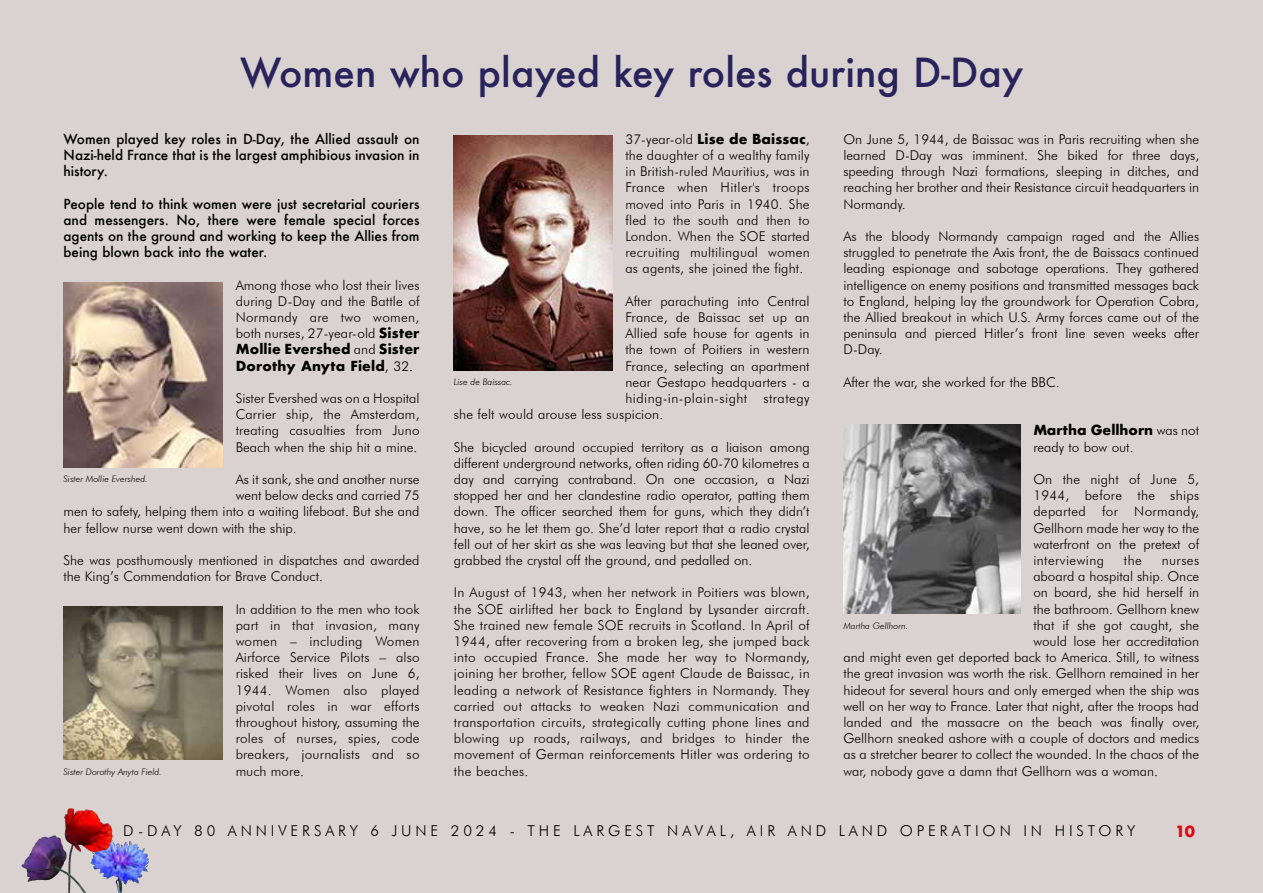
<style>
.page{position:relative;width:1263px;height:893px;background:#d9d2d0}
.page>*{position:absolute;margin:0;border:0;box-sizing:border-box;transform-origin:0 0}
.t1{font:500 39px "Futura";color:#29235c}
.t2{font:300 15px "Futura BT";letter-spacing:.26em;color:#000}
.t3{font:700 15px "Futura";color:#e30613}
.t4{font:300 13.5px/16.2px "Futura BT";color:#000;text-align:justify}
.t5{font:500 13.5px/16.2px "Futura";color:#000;text-align:justify}
.t6{font:700 13.5px/16.2px "Futura";letter-spacing:.01em;color:#000}
.t7{font:300 13.5px "Futura BT";letter-spacing:.035em;color:#000}
.t8{font:italic 300 9px "Futura BT";color:#000}
.s1{font-family:"Futura";font-weight:700}
.s2{font-family:"Futura BT";font-weight:300}
</style>
<div class="page">
<svg style="left:99px;top:840px;width:12px;height:5px"></svg>
<img style="left:64px;top:808px;width:8px;height:27px">
<img style="left:22px;top:835px;width:64px;height:58px">
<img style="left:64px;top:282px;width:159px;height:186px">
<img style="left:64px;top:606px;width:159px;height:153px">
<img style="left:454px;top:135px;width:159px;height:236px">
<img style="left:843px;top:424px;width:177px;height:190px">
<h1 class="t1" style="left:240px;top:46px;width:784px">Women who played key roles during D-Day</h1>
<p class="t5" style="left:64px;top:130px;width:358px">Women played key roles in D-Day, the Allied assault on Nazi-held France that is the largest amphibious invasion in history.</p>
<p class="t5" style="left:64px;top:195px;width:358px">People tend to think women were just secretarial couriers and messengers. No, there were female special forces agents on the ground and working to keep the Allies from being blown back into the water.</p>
<p class="t4" style="left:236px;top:277px;width:185px">Among those who lost their lives during D-Day and the Battle of Normandy are two women, both nurses, 27-year-old <span class="s1">Sister</span></p>
<p class="t6" style="left:236px;top:341px;width:185px">Mollie Evershed <span class="s2">and</span> Sister<br>Dorothy Anyta Field<span class="s2">, 32.</span></p>
<p class="t4" style="left:236px;top:390px;width:185px">Sister Evershed was on a Hospital Carrier ship, the Amsterdam, treating casualties from Juno Beach when the ship hit a mine.</p>
<p class="t4" style="left:236px;top:471px;width:185px">As it sank, she and another nurse</p>
<p class="t4" style="left:236px;top:487px;width:185px">went below decks and carried 75</p>
<p class="t4" style="left:64px;top:503px;width:358px">men to safety, helping them into a waiting lifeboat. But she and</p>
<p class="t4" style="left:64px;top:520px;width:235px">her fellow nurse went down with the ship.</p>
<p class="t4" style="left:64px;top:552px;width:358px">She was posthumously mentioned in dispatches and awarded the King’s Commendation for Brave Conduct.</p>
<p class="t4" style="left:236px;top:601px;width:185px">In addition to the men who took part in that invasion, many women – including Women Airforce Service Pilots – also risked their lives on June 6, 1944. Women also played pivotal roles in war efforts throughout history, assuming the roles of nurses, spies, code breakers, journalists and so much more.</p>
<p class="t8" style="left:64px;top:473px;width:86px">Sister Mollie Evershed.</p>
<p class="t8" style="left:64px;top:766px;width:100px">Sister Dorothy Anyta Field.</p>
<p class="t6" style="left:625px;top:131px;width:186px"><span class="s2">37-year-old</span> Lise de Baissac<span class="s2">,</span></p>
<p class="t4" style="left:625px;top:147px;width:186px">the daughter of a wealthy family in British-ruled Mauritius, was in France when Hitler's troops moved into Paris in 1940. She fled to the south and then to London. When the SOE started recruiting multilingual women as agents, she joined the fight.</p>
<p class="t4" style="left:625px;top:293px;width:186px">After parachuting into Central</p>
<p class="t4" style="left:625px;top:309px;width:186px">France, de Baissac set up an</p>
<p class="t4" style="left:625px;top:325px;width:186px">Allied safe house for agents in</p>
<p class="t4" style="left:625px;top:341px;width:186px">the town of Poitiers in western</p>
<p class="t4" style="left:625px;top:358px;width:186px">France, selecting an apartment</p>
<p class="t4" style="left:625px;top:374px;width:186px">near Gestapo headquarters - a</p>
<p class="t7" style="left:625px;top:390px;width:186px">hiding-in-plain-sight strategy</p>
<p class="t4" style="left:454px;top:406px;width:211px">she felt would arouse less suspicion.</p>
<p class="t4" style="left:454px;top:439px;width:357px">She bicycled around occupied territory as a liaison among different underground networks, often riding 60-70 kilometres a day and carrying contraband. On one occasion, a Nazi stopped her and her clandestine radio operator, patting them down. The officer searched them for guns, which they didn’t have, so he let them go. She’d later report that a radio crystal fell out of her skirt as she was leaving but that she leaned over, grabbed the crystal off the ground, and pedalled on.</p>
<p class="t4" style="left:454px;top:584px;width:357px">In August of 1943, when her network in Poitiers was blown, the SOE airlifted her back to England by Lysander aircraft.<br>She trained new female SOE recruits in Scotland. In April of 1944, after recovering from a broken leg, she jumped back into occupied France. She made her way to Normandy, joining her brother, fellow SOE agent Claude de Baissac, in leading a network of Resistance fighters in Normandy. They carried out attacks to weaken Nazi communication and transportation circuits, strategically cutting phone lines and blowing up roads, railways, and bridges to hinder the movement of German reinforcements Hitler was ordering to the beaches.</p>
<p class="t8" style="left:454px;top:376px;width:60px">Lise de Baissac.</p>
<p class="t4" style="left:843px;top:131px;width:357px">On June 5, 1944, de Baissac was in Paris recruiting when she learned D-Day was imminent. She biked for three days, speeding through Nazi formations, sleeping in ditches, and reaching her brother and their Resistance circuit headquarters in Normandy.</p>
<p class="t4" style="left:843px;top:228px;width:357px">As the bloody Normandy campaign raged and the Allies struggled to penetrate the Axis front, the de Baissacs continued leading espionage and sabotage operations. They gathered intelligence on enemy positions and transmitted messages back to England, helping lay the groundwork for Operation Cobra, the Allied breakout in which U.S. Army forces came out of the peninsula and pierced Hitler’s front line seven weeks after D-Day.</p>
<p class="t4" style="left:843px;top:374px;width:218px">After the war, she worked for the BBC.</p>
<p class="t6" style="left:1033px;top:422px;width:167px">Martha Gellhorn <span class="s2">was not</span></p>
<p class="t4" style="left:1033px;top:439px;width:102px">ready to bow out.</p>
<p class="t4" style="left:1033px;top:471px;width:167px">On the night of June 5, 1944, before the ships departed for Normandy, Gellhorn made her way to the waterfront on the pretext of interviewing</p>
<p class="t4" style="left:1124px;top:552px;width:19px">the</p>
<p class="t4" style="left:1162px;top:552px;width:39px">nurses</p>
<p class="t4" style="left:1033px;top:568px;width:167px">aboard a hospital ship. Once</p>
<p class="t4" style="left:1033px;top:584px;width:167px">on board, she hid herself in</p>
<p class="t4" style="left:1033px;top:601px;width:167px">the bathroom. Gellhorn knew</p>
<p class="t4" style="left:1033px;top:617px;width:167px">that if she got caught, she</p>
<p class="t4" style="left:1033px;top:633px;width:167px">would lose her accreditation</p>
<p class="t4" style="left:843px;top:649px;width:357px">and might even get deported back to America. Still, to witness</p>
<p class="t4" style="left:843px;top:665px;width:357px">the great invasion was worth the risk. Gellhorn remained in her</p>
<p class="t4" style="left:843px;top:682px;width:357px">hideout for several hours and only emerged when the ship was</p>
<p class="t4" style="left:843px;top:698px;width:357px">well on her way to France. Later that night, after the troops had</p>
<p class="t4" style="left:843px;top:714px;width:357px">landed and the massacre on the beach was finally over,</p>
<p class="t4" style="left:843px;top:730px;width:357px">Gellhorn sneaked ashore with a couple of doctors and medics</p>
<p class="t4" style="left:843px;top:746px;width:357px">as a stretcher bearer to collect the wounded. In the chaos of the</p>
<p class="t4" style="left:843px;top:763px;width:316px">war, nobody gave a damn that Gellhorn was a woman.</p>
<p class="t8" style="left:843px;top:621px;width:66px">Martha Gellhorn.</p>
<p class="t2" style="left:123px;top:821px;width:1013px">D-DAY 80 ANNIVERSARY 6 JUNE 2024 - THE LARGEST NAVAL, AIR AND LAND OPERATION IN HISTORY</p>
<p class="t3" style="left:1175px;top:820px;width:21px">10</p>
</div>
